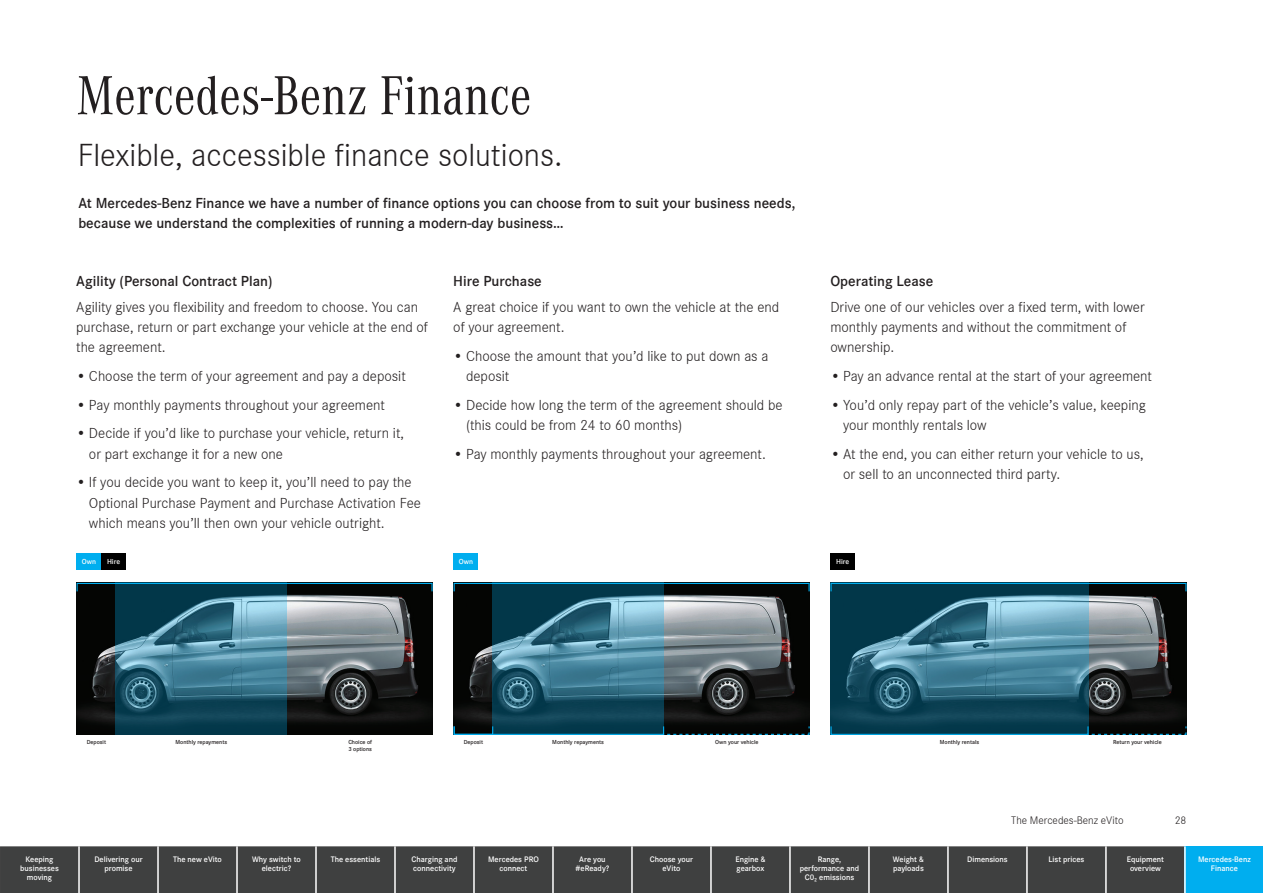
<style>
.page{position:relative;width:1263px;height:893px;background:#fff}
.page>*{position:absolute;margin:0;border:0;box-sizing:border-box;transform-origin:0 0}
.t1{font:57px "Daimler CAC";color:#231f20}
.t2{font:300 33px "Daimler CS";color:#231f20}
.t3{font:300 15px/20.2px "Daimler CS";color:#231f20}
.t4{font:600 15px/20.2px "Daimler CS";color:#231f20}
.t5{font:300 11.25px "Daimler CS";color:#231f20}
.Contents_cell{font:600 8.25px/9px "Daimler CS";color:#fff;text-align:center}
.t6{font:600 7.5px "Daimler CS";color:#fff}
.t7{font:600 6px/7.2px "Daimler CS";color:#231f20}
</style>
<div class="page">
<div style="left:77px;top:554px;width:24px;height:16px;background:#00aeef"></div>
<div style="left:101px;top:554px;width:25px;height:16px;background:#000"></div>
<div style="left:454px;top:554px;width:24px;height:16px;background:#00aeef"></div>
<div style="left:830px;top:554px;width:25px;height:16px;background:#000"></div>
<img style="left:77px;top:585px;width:356px;height:150px">
<div style="left:77px;top:583px;width:356px;height:9px;border:1px solid #00aeef"></div>
<svg style="left:115px;top:583px;width:172px;height:152px;background:#30687d"></svg>
<img style="left:454px;top:585px;width:356px;height:148px">
<div style="left:454px;top:583px;width:356px;height:9px;border:1px solid #00aeef"></div>
<svg style="left:664px;top:725px;width:146px;height:10px"></svg>
<div style="left:454px;top:726px;width:210px;height:9px;border:1px solid #00aeef"></div>
<svg style="left:492px;top:583px;width:172px;height:152px;background:#30697f"></svg>
<img style="left:1088px;top:585px;width:98px;height:140px">
<div style="left:830px;top:583px;width:356px;height:9px;border:1px solid #00aeef"></div>
<svg style="left:1088px;top:725px;width:99px;height:10px"></svg>
<svg style="left:830px;top:583px;width:258px;height:152px;background:#2d667b"></svg>
<div style="left:0;top:846px;width:1184px;height:47px;background:#3f4040"></div>
<div style="left:1185px;top:846px;width:78px;height:47px;background:#00aeef"></div>
<hr style="left:78px;top:846px;width:2px;height:47px;background:#fff">
<hr style="left:157px;top:846px;width:2px;height:47px;background:#fff">
<hr style="left:236px;top:846px;width:2px;height:47px;background:#fff">
<hr style="left:315px;top:846px;width:2px;height:47px;background:#fff">
<hr style="left:394px;top:846px;width:2px;height:47px;background:#fff">
<hr style="left:473px;top:846px;width:2px;height:47px;background:#fff">
<hr style="left:552px;top:846px;width:2px;height:47px;background:#fff">
<hr style="left:631px;top:846px;width:2px;height:47px;background:#fff">
<hr style="left:710px;top:846px;width:2px;height:47px;background:#fff">
<hr style="left:789px;top:846px;width:2px;height:47px;background:#fff">
<hr style="left:868px;top:846px;width:2px;height:47px;background:#fff">
<hr style="left:947px;top:846px;width:2px;height:47px;background:#fff">
<hr style="left:1026px;top:846px;width:2px;height:47px;background:#fff">
<hr style="left:1105px;top:846px;width:2px;height:47px;background:#fff">
<hr style="left:1184px;top:846px;width:2px;height:47px;background:#fff">
<hr style="left:1262px;top:846px;width:1px;height:47px;background:#fff">
<p class="t1" style="left:76px;top:56px;width:457px">Mercedes-Benz Finance</p>
<p class="t2" style="left:78px;top:132px;width:486px">Flexible, accessible finance solutions.</p>
<p class="t4" style="left:78px;top:192px;width:718px">At Mercedes-Benz Finance we have a number of finance options you can choose from to suit your business needs, because we understand the complexities of running a modern-day business…</p>
<p class="t4" style="left:76px;top:270px;width:198px">Agility (Personal Contract Plan)</p>
<p class="t3" style="left:76px;top:296px;width:353px">Agility gives you flexibility and freedom to choose. You can purchase, return or part exchange your vehicle at the end of the agreement.</p>
<p class="t3" style="left:76px;top:365px;width:331px">• Choose the term of your agreement and pay a deposit</p>
<p class="t3" style="left:76px;top:394px;width:310px">• Pay monthly payments throughout your agreement</p>
<p class="t3" style="left:89px;top:422px;width:316px;text-indent:-13px">• Decide if you’d like to purchase your vehicle, return it, or part exchange it for a new one</p>
<p class="t3" style="left:89px;top:471px;width:334px;text-indent:-13px">• If you decide you want to keep it, you’ll need to pay the<br>Optional Purchase Payment and Purchase Activation Fee which means you’ll then own your vehicle outright.</p>
<p class="t4" style="left:453px;top:270px;width:90px">Hire Purchase</p>
<p class="t3" style="left:453px;top:296px;width:328px">A great choice if you want to own the vehicle at the end of your agreement.</p>
<p class="t3" style="left:466px;top:345px;width:304px;text-indent:-13px">• Choose the amount that you’d like to put down as a deposit</p>
<p class="t3" style="left:466px;top:394px;width:318px;text-indent:-13px">• Decide how long the term of the agreement should be (this could be from 24 to 60 months)</p>
<p class="t3" style="left:453px;top:443px;width:314px">• Pay monthly payments throughout your agreement.</p>
<p class="t4" style="left:830px;top:270px;width:104px">Operating Lease</p>
<p class="t3" style="left:830px;top:296px;width:316px">Drive one of our vehicles over a fixed term, with lower monthly payments and without the commitment of ownership.</p>
<p class="t3" style="left:830px;top:365px;width:323px">• Pay an advance rental at the start of your agreement</p>
<p class="t3" style="left:843px;top:394px;width:304px;text-indent:-13px">• You’d only repay part of the vehicle’s value, keeping your monthly rentals low</p>
<p class="t3" style="left:843px;top:443px;width:302px;text-indent:-13px">• At the end, you can either return your vehicle to us, or sell to an unconnected third party.</p>
<p class="t6" style="left:82px;top:556px;width:16px">Own</p>
<p class="t6" style="left:107px;top:556px;width:15px">Hire</p>
<p class="t6" style="left:459px;top:556px;width:16px">Own</p>
<p class="t6" style="left:836px;top:556px;width:15px">Hire</p>
<p class="t7" style="left:87px;top:738px;width:21px">Deposit</p>
<p class="t7" style="left:175px;top:738px;width:53px">Monthly repayments</p>
<p class="t7" style="left:348px;top:738px;width:25px">Choice of<br>3 options</p>
<p class="t7" style="left:464px;top:738px;width:21px">Deposit</p>
<p class="t7" style="left:552px;top:738px;width:53px">Monthly repayments</p>
<p class="t7" style="left:715px;top:738px;width:45px">Own your vehicle</p>
<p class="t7" style="left:940px;top:738px;width:41px">Monthly rentals</p>
<p class="t7" style="left:1113px;top:738px;width:50px">Return your vehicle</p>
<p class="Contents_cell" style="left:20px;top:854px;width:40px">Keeping businesses moving</p>
<p class="Contents_cell" style="left:94px;top:854px;width:50px">Delivering our promise</p>
<p class="Contents_cell" style="left:173px;top:854px;width:50px">The new eVito</p>
<p class="Contents_cell" style="left:252px;top:854px;width:50px">Why switch to electric?</p>
<p class="Contents_cell" style="left:331px;top:854px;width:51px">The essentials</p>
<p class="Contents_cell" style="left:411px;top:854px;width:47px;text-align:left">Charging and connectivity</p>
<p class="Contents_cell" style="left:488px;top:854px;width:52px">Mercedes PRO connect</p>
<p class="Contents_cell" style="left:576px;top:854px;width:35px">Are you #eReady?</p>
<p class="Contents_cell" style="left:650px;top:854px;width:45px">Choose your</p>
<p class="Contents_cell" style="left:662px;top:863px;width:19px">eVito</p>
<p class="t5" style="left:1011px;top:812px;width:114px">The Mercedes-Benz eVito</p>
<p class="t5" style="left:1175px;top:812px;width:13px">28</p>
<p class="Contents_cell" style="left:735px;top:854px;width:32px">Engine &amp;</p>
<p class="Contents_cell" style="left:737px;top:863px;width:29px">gearbox</p>
<p class="Contents_cell" style="left:800px;top:854px;width:61px">Range, performance and<br>C0₂ emissions</p>
<p class="Contents_cell" style="left:893px;top:854px;width:32px;text-align:left">Weight &amp; payloads</p>
<p class="Contents_cell" style="left:967px;top:854px;width:42px">Dimensions</p>
<p class="Contents_cell" style="left:1048px;top:854px;width:37px">List prices</p>
<p class="Contents_cell" style="left:1127px;top:854px;width:39px">Equipment overview</p>
<p class="Contents_cell" style="left:1198px;top:854px;width:54px">Mercedes-Benz<br>Finance</p>
</div>
